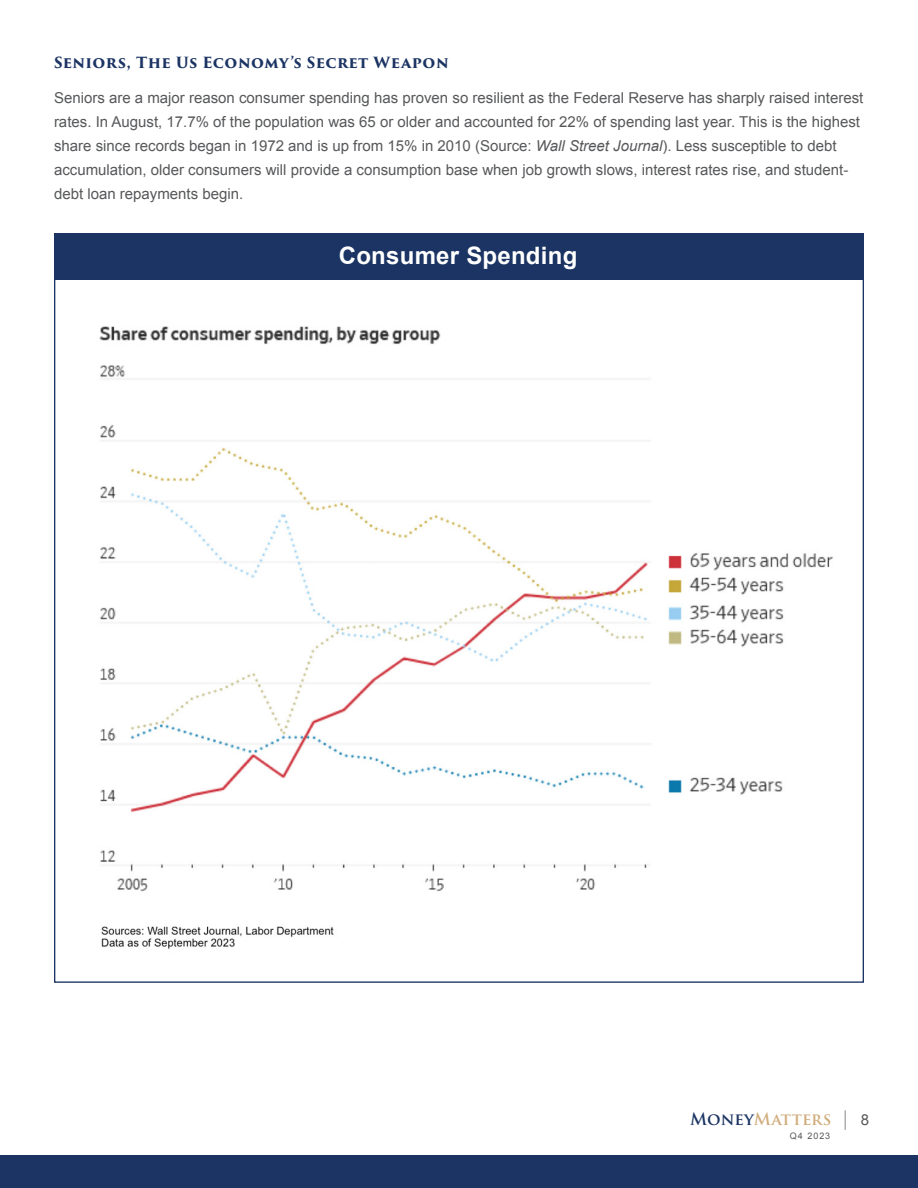
<style>
.page{position:relative;width:918px;height:1188px;background:#fff}
.page>*{position:absolute;margin:0;border:0;box-sizing:border-box;transform-origin:0 0}
.t1{font:700 24px "Arial";letter-spacing:.01em;color:#fff}
.t2{font:600 16.5px "Trajan Pro 3";letter-spacing:.005em;color:#d1ad7d}
.t3{font:15px/24px "Arial";color:#57585a}
.t4{font:700 15px "Trajan Pro 3";letter-spacing:.025em;color:#1b3463}
.t5{font:9px "Arial";letter-spacing:.11em;color:#57585a}
.s1{font-style:italic}
.s2{color:#1b3463}
.s3{font-weight:300;font-size:19.5px;color:#57585a}
.s4{font-family:"Arial";font-weight:400;font-size:15px;color:#57585a}
</style>
<div class="page">
<div style="left:0;top:1156px;width:918px;height:32px;background:#1b3463"></div>
<img style="left:99px;top:326px;width:734px;height:623px">
<div style="left:54px;top:233px;width:810px;height:46px;background:#1b3463"></div>
<p class="t4" style="left:54px;top:52px;width:396px">Seniors, The Us Economy’s Secret Weapon</p>
<p class="t3" style="left:54px;top:86px;width:811px">Seniors are a major reason consumer spending has proven so resilient as the Federal Reserve has sharply raised interest rates. In August, 17.7% of the population was 65 or older and accounted for 22% of spending last year. This is the highest share since records began in 1972 and is up from 15% in 2010 (Source: <span class="s1">Wall Street Journal</span>). Less susceptible to debt accumulation, older consumers will provide a consumption base when job growth slows, interest rates rise, and student&shy;debt loan repayments begin.</p>
<p class="t1" style="left:339px;top:239px;width:240px">Consumer Spending</p>
<p class="t2" style="left:690px;top:1107px;width:181px"><span class="s2">Money</span>Matters <span class="s3">|</span> <span class="s4">8</span></p>
<p class="t5" style="left:790px;top:1130px;width:42px">Q4 2023</p>
</div>
